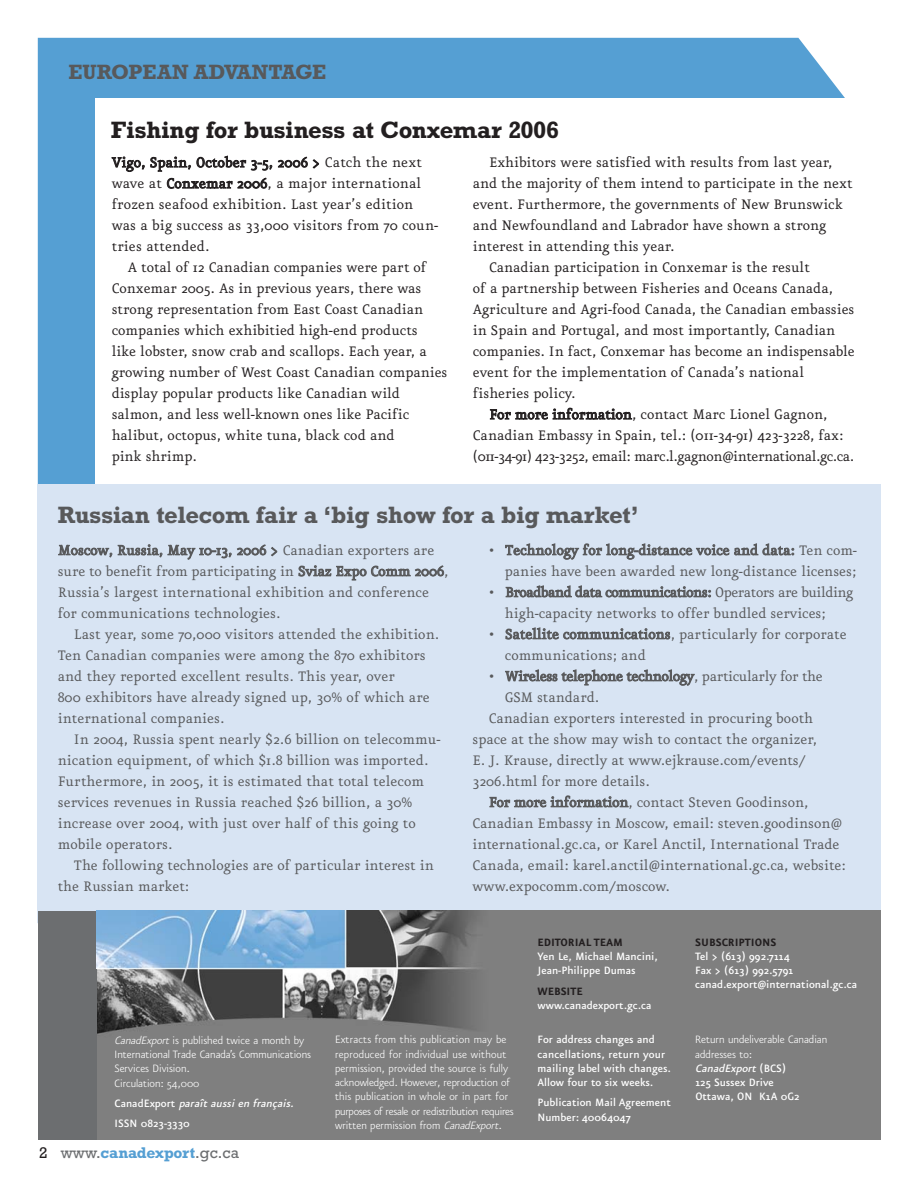
<style>
.page{position:relative;width:918px;height:1188px;background:#fff}
.page>*{position:absolute;margin:0;border:0;box-sizing:border-box;transform-origin:0 0}
.t1{font:700 24px "Rockwell";letter-spacing:-.01em;color:#58595b}
.t2{font:700 24px "Rockwell";letter-spacing:-.015em;color:#231f20}
.t3{font:700 21px "Rockwell";color:#58595b}
.t4{font:16.5px/21px "Eureka";color:#58595b}
.t5{font:16.5px/21px "Eureka";color:#231f20}
.t6{font:16.5px/21.3px "Eureka";letter-spacing:-.025em;color:#58595b}
.t7{font:16.5px "Eureka";letter-spacing:-.025em;color:#231f20}
.t8{font:16.5px "Eureka";letter-spacing:-.02em;color:#58595b}
.t9{font:700 15.75px "Rockwell";letter-spacing:-.015em;color:#559fd3}
.t10{font:300 12.75px/14.2px "Eureka Sans";color:#fff}
.t11{font:500 12.75px/14.2px "Eureka Sans";color:#fff}
.t12{font:700 12.75px "Eureka Sans";color:#231f20}
.s1{font-style:italic}
.s2{font-weight:400;color:#231f20}
.s3{font-weight:400;color:#6c6e70}
.s4{font-weight:500;font-style:italic}
.s5{font-weight:500}
</style>
<div class="page">
<div style="left:38px;top:38px;width:807px;height:446px;background:#559fd3"></div>
<div style="left:96px;top:98px;width:791px;height:818px;background:#fff"></div>
<div style="left:38px;top:484px;width:843px;height:439px;background:#d8e4f3"></div>
<img style="left:97px;top:911px;width:783px;height:228px">
<div style="left:38px;top:911px;width:59px;height:228px;background:#6c6e70"></div>
<img style="left:97px;top:911px;width:248px;height:58px">
<p class="t3" style="left:69px;top:65px;width:259px">EUROPEAN ADVANTAGE</p>
<h1 class="t2" style="left:111px;top:121px;width:450px">Fishing for business at Conxemar 2006</h1>
<p class="t5" style="left:112px;top:154px;width:328px">Vigo, Spain, October 3-5, 2006 &gt; Catch the next wave at Conxemar 2006, a major international frozen seafood exhibition. Last year’s edition was a big success as 33,000 visitors from 70 coun&shy;tries attended.</p>
<p class="t5" style="left:112px;top:259px;width:337px;text-indent:16px">A total of 12 Canadian companies were part of Conxemar 2005. As in previous years, there was strong representation from East Coast Canadian companies which exhibitied high-end products<br>like lobster, snow crab and scallops. Each year, a growing number of West Coast Canadian companies display popular products like Canadian wild salmon, and less well-known ones like Pacific halibut, octopus, white tuna, black cod and<br>pink shrimp.</p>
<p class="t5" style="left:489px;top:154px;width:345px">Exhibitors were satisfied with results from last year,</p>
<p class="t5" style="left:473px;top:175px;width:381px">and the majority of them intend to participate in the next</p>
<p class="t5" style="left:473px;top:196px;width:371px">event. Furthermore, the governments of New Brunswick</p>
<p class="t5" style="left:473px;top:217px;width:355px">and Newfoundland and Labrador have shown a strong</p>
<p class="t5" style="left:473px;top:238px;width:203px">interest in attending this year.</p>
<p class="t5" style="left:489px;top:259px;width:322px">Canadian participation in Conxemar is the result</p>
<p class="t5" style="left:473px;top:280px;width:362px">of a partnership between Fisheries and Oceans Canada,</p>
<p class="t5" style="left:473px;top:301px;width:383px">Agriculture and Agri-food Canada, the Canadian embassies</p>
<p class="t5" style="left:473px;top:322px;width:364px">in Spain and Portugal, and most importantly, Canadian</p>
<p class="t5" style="left:473px;top:343px;width:383px">companies. In fact, Conxemar has become an indispensable</p>
<p class="t5" style="left:473px;top:364px;width:333px">event for the implementation of Canada’s national</p>
<p class="t5" style="left:473px;top:385px;width:104px">fisheries policy.</p>
<p class="t5" style="left:489px;top:406px;width:340px">For more information, contact Marc Lionel Gagnon,</p>
<p class="t5" style="left:473px;top:427px;width:372px">Canadian Embassy in Spain, tel.: (011-34-91) 423-3228, fax:</p>
<p class="t7" style="left:473px;top:450px;width:383px">(011-34-91) 423-3252, email: marc.l.gagnon@international.gc.ca.</p>
<h1 class="t1" style="left:58px;top:506px;width:583px">Russian telecom fair a ‘big show for a big market’</h1>
<p class="t4" style="left:58px;top:541px;width:392px">Moscow, Russia, May 10-13, 2006 &gt; Canadian exporters are sure to benefit from participating in Sviaz Expo Comm 2006, Russia’s largest international exhibition and conference for communications technologies.</p>
<p class="t4" style="left:58px;top:626px;width:383px;text-indent:16px">Last year, some 70,000 visitors attended the exhibition.<br>Ten Canadian companies were among the 870 exhibitors and they reported excellent results. This year, over<br>800 exhibitors have already signed up, 30% of which are international companies.</p>
<p class="t4" style="left:58px;top:731px;width:384px;text-indent:16px">In 2004, Russia spent nearly $2.6 billion on telecommu&shy;nication equipment, of which $1.8 billion was imported.<br>Furthermore, in 2005, it is estimated that total telecom services revenues in Russia reached $26 billion, a 30% increase over 2004, with just over half of this going to mobile operators.</p>
<p class="t4" style="left:58px;top:857px;width:378px;text-indent:16px">The following technologies are of particular interest in the Russian market:</p>
<p class="t4" style="left:489px;top:541px;width:370px;text-align:right">• Technology for long-distance voice and data: Ten com&shy;panies have been awarded new long-distance licenses;</p>
<p class="t6" style="left:505px;top:583px;width:350px;text-indent:-16px">• Broadband data communications: Operators are building high-capacity networks to offer bundled services;</p>
<p class="t4" style="left:505px;top:626px;width:343px;text-indent:-16px">• Satellite communications, particularly for corporate communications; and</p>
<p class="t8" style="left:489px;top:670px;width:336px">• Wireless telephone technology, particularly for the</p>
<p class="t4" style="left:505px;top:689px;width:96px">GSM standard.</p>
<p class="t4" style="left:489px;top:710px;width:326px">Canadian exporters interested in procuring booth</p>
<p class="t4" style="left:473px;top:731px;width:346px">space at the show may wish to contact the organizer,</p>
<p class="t4" style="left:473px;top:752px;width:335px">E. J. Krause, directly at www.ejkrause.com/events/</p>
<p class="t4" style="left:473px;top:773px;width:179px">3206.html for more details.</p>
<p class="t4" style="left:489px;top:794px;width:321px">For more information, contact Steven Goodinson,</p>
<p class="t4" style="left:472px;top:815px;width:371px">Canadian Embassy in Moscow, email: steven.goodinson@</p>
<p class="t4" style="left:472px;top:836px;width:368px">international.gc.ca, or Karel Anctil, International Trade</p>
<p class="t4" style="left:472px;top:857px;width:375px">Canada, email: karel.anctil@international.gc.ca, website:</p>
<p class="t4" style="left:472px;top:878px;width:199px">www.expocomm.com/moscow.</p>
<p class="t12" style="left:538px;top:937px;width:87px">EDITORIAL TEAM</p>
<p class="t11" style="left:538px;top:950px;width:122px">Yen Le, Michael Mancini,<br>Jean-Philippe Dumas</p>
<p class="t12" style="left:538px;top:987px;width:47px">WEBSITE</p>
<p class="t11" style="left:538px;top:1000px;width:116px">www.canadexport.gc.ca</p>
<p class="t12" style="left:695px;top:937px;width:82px">SUBSCRIPTIONS</p>
<p class="t11" style="left:695px;top:950px;width:163px">Tel &gt; (613) 992.7114<br>Fax &gt; (613) 992.5791 canad.export@international.gc.ca</p>
<p class="t10" style="left:115px;top:1034px;width:198px"><span class="s1">CanadExport</span>is published twice a month by<br>International Trade Canada’s Communications<br>Services Division.<br>Circulation: 54,000</p>
<p class="t11" style="left:115px;top:1094px;width:183px;line-height:20.2px">Ca n a d Ex po rt <span class="s1">paraît aussi en français.<br></span>ISSN 0823-3330</p>
<p class="t9" style="left:39px;top:1147px;width:201px"><span class="s2">2</span> <span class="s3">www.</span>canadexport<span class="s3">.gc.ca</span></p>
<p class="t10" style="left:335px;top:1034px;width:180px">Extracts from this publication may be reproduced for individual use without permission, provided the source is fully acknowledged. However, reproduction of this publication in whole or in part for purposes of resale or redistribution requires written permission from <span class="s1">CanadExport</span>.</p>
<p class="t11" style="left:538px;top:1034px;width:135px">For address changes and cancellations, return your mailing label with changes.<br>Allow four to six weeks.</p>
<p class="t11" style="left:538px;top:1097px;width:135px">Publication Mail Agreement<br>Number: 40064047</p>
<p class="t10" style="left:695px;top:1034px;width:134px">Return undeliverable Canadian addresses to:<br><span class="s4">CanadExport</span> <span class="s5">( B C S )<br>125 Sussex Drive<br>Ottawa, ON K1A 0G2</span></p>
</div>
